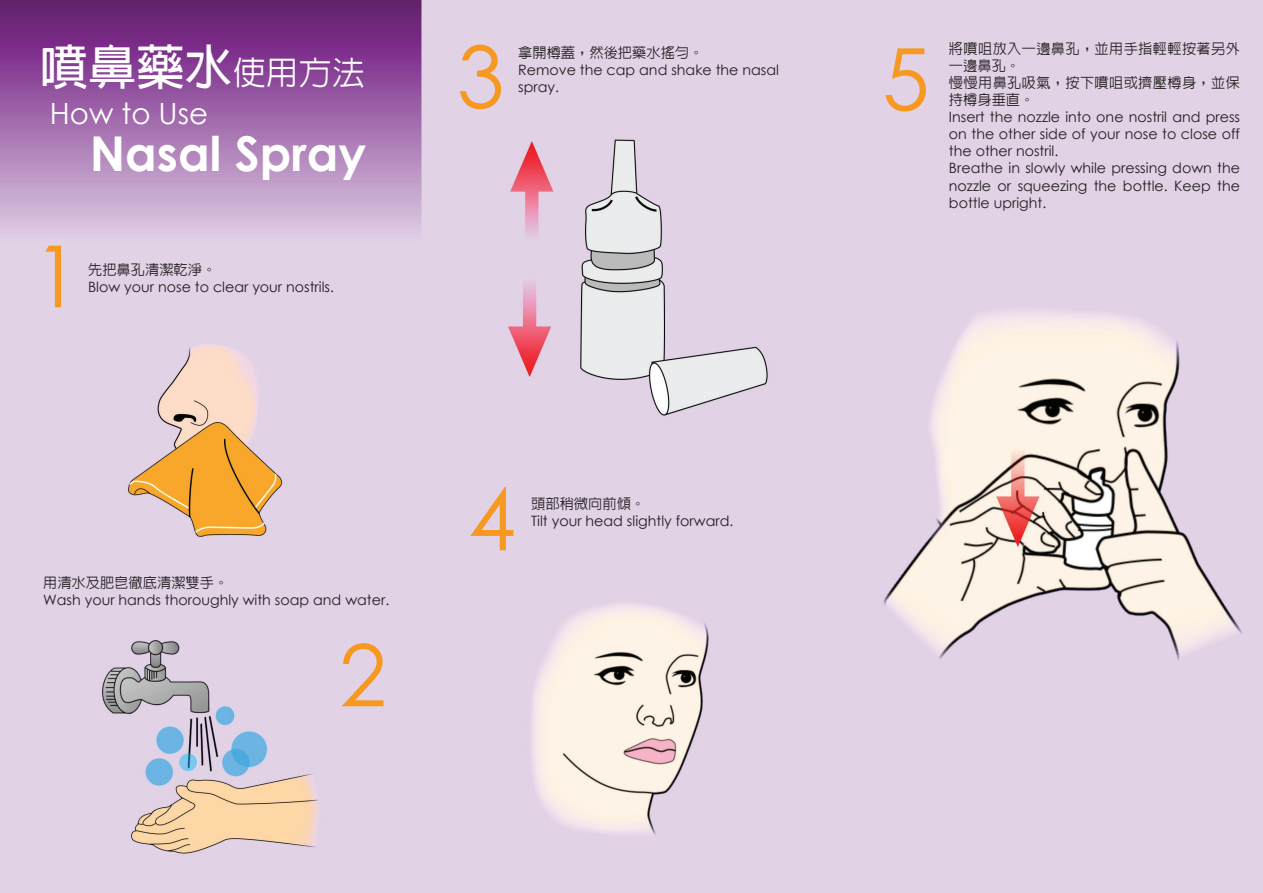
<style>
.page{position:relative;width:1263px;height:893px;background:#fff}
.page>*{position:absolute;margin:0;border:0;box-sizing:border-box;transform-origin:0 0}
.t1{font:85.8px "Century Gothic";color:#f79820}
.t2{font:700 48.15px "Lin Gothic";color:#fff}
.t3{font:700 48px "Century Gothic";color:#fff}
.t4{font:29.25px "Century Gothic";color:#fff}
.t5{font:14.25px/17.1px "Century Gothic";color:#231f20}
.t6{font:500 14.25px/17.1px "Lin Gothic";letter-spacing:.02em;color:#231f20}
.t7{font:500 14.25px "Lin Gothic";color:#231f20}
.s1{font-weight:500;font-size:33px}
.s2{font-family:"Lin Gothic";font-weight:500}
.s3{font-family:"Century Gothic";font-weight:400}
</style>
<div class="page">
<img style="left:0;top:0;width:1263px;height:893px">
<p class="t2" style="left:40px;top:43px;width:326px">噴鼻藥水<span class="s1">使用方法</span></p>
<p class="t4" style="left:50px;top:93px;width:160px">How to Use</p>
<p class="t1" style="left:457px;top:17px;width:49px">3</p>
<p class="t5" style="left:518px;top:44px;width:262px"><span class="s2">拿開樽蓋，然後把藥水搖勻。<br></span>Remove the cap and shake the nasal spray.</p>
<p class="t1" style="left:882px;top:19px;width:49px">5</p>
<p class="t6" style="left:949px;top:40px;width:293px">將噴咀放入一邊鼻孔，並用手指輕輕按著另外一邊鼻孔。<br>慢慢用鼻孔吸氣，按下噴咀或擠壓樽身，並保持樽身垂直。<br><span class="s3">Insert the nozzle into one nostril and press</span></p>
<p class="t1" style="left:33px;top:216px;width:49px">1</p>
<p class="t3" style="left:90px;top:117px;width:278px">Nasal Spray</p>
<p class="t5" style="left:949px;top:125px;width:293px">on the other side of your nose to close off the other nostril.<br>Breathe in slowly while pressing down the nozzle or squeezing the bottle. Keep the</p>
<p class="t5" style="left:949px;top:194px;width:99px">bottle upright.</p>
<p class="t7" style="left:88px;top:262px;width:130px">先把鼻孔清潔乾淨。</p>
<p class="t5" style="left:88px;top:278px;width:247px">Blow your nose to clear your nostrils.</p>
<p class="t1" style="left:468px;top:459px;width:49px">4</p>
<p class="t5" style="left:531px;top:495px;width:204px"><span class="s2">頭部稍微向前傾。<br></span>Tilt your head slightly forward.</p>
<p class="t7" style="left:43px;top:575px;width:187px">用清水及肥皂徹底清潔雙手。</p>
<p class="t5" style="left:43px;top:591px;width:348px">Wash your hands thoroughly with soap and water.</p>
<p class="t1" style="left:339px;top:615px;width:49px">2</p>
</div>
